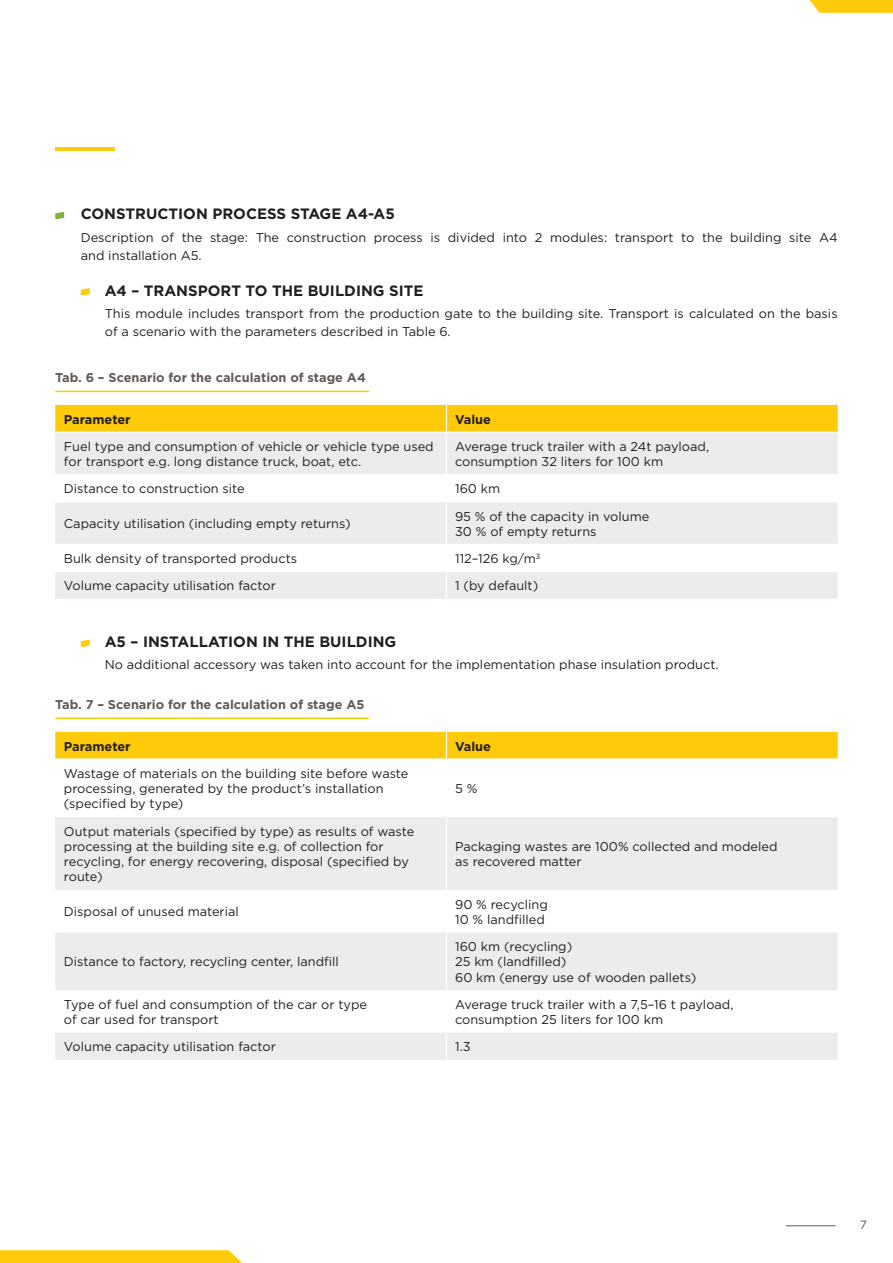
<style>
.page{position:relative;width:893px;height:1263px;background:#fff}
.page>*{position:absolute;margin:0;border:0;box-sizing:border-box;transform-origin:0 0}
.t1{font:700 15px "Gotham";color:#231f20}
.t2{font:12.75px/15.3px "Gotham";color:#231f20}
.t3{font:700 12.75px "Gotham";color:#635a57}
.t4{font:700 12.75px "Gotham";color:#231f20}
.t5{font:12px "Gotham";color:#635a57}
</style>
<div class="page">
<hr style="left:55px;top:147px;width:60px;height:4px;background:#feca0a">
<svg style="left:809px;top:0;width:84px;height:13px"></svg>
<div style="left:55px;top:433px;width:783px;height:166px;background:#edebeb"></div>
<svg style="left:55px;top:475px;width:783px;height:96px"></svg>
<div style="left:55px;top:405px;width:783px;height:26px;background:#feca0a"></div>
<hr style="left:446px;top:433px;width:1px;height:41px;background:#fff">
<hr style="left:55px;top:474px;width:391px;height:1px;background:#fff">
<hr style="left:446px;top:474px;width:392px;height:1px;background:#fff">
<svg style="left:446px;top:475px;width:1px;height:26px"></svg>
<hr style="left:55px;top:501px;width:391px;height:1px;background:#fff">
<hr style="left:446px;top:501px;width:392px;height:1px;background:#fff">
<hr style="left:446px;top:502px;width:1px;height:42px;background:#fff">
<hr style="left:55px;top:544px;width:391px;height:1px;background:#fff">
<hr style="left:446px;top:544px;width:392px;height:1px;background:#fff">
<hr style="left:55px;top:571px;width:391px;height:1px;background:#fff">
<hr style="left:446px;top:571px;width:392px;height:1px;background:#fff">
<svg style="left:446px;top:545px;width:1px;height:54px"></svg>
<hr style="left:55px;top:391px;width:314px;height:1px;background:#feca0a">
<svg style="left:55px;top:817px;width:783px;height:243px;fill:#edebeb"></svg>
<div style="left:55px;top:732px;width:783px;height:26px;background:#feca0a"></div>
<hr style="left:446px;top:817px;width:1px;height:73px;background:#fff">
<hr style="left:446px;top:890px;width:1px;height:42px;background:#fff">
<hr style="left:446px;top:932px;width:1px;height:58px;background:#fff">
<hr style="left:446px;top:990px;width:1px;height:43px;background:#fff">
<svg style="left:446px;top:1033px;width:1px;height:27px"></svg>
<hr style="left:55px;top:717px;width:314px;height:2px;background:#feca0a">
<svg style="left:55px;top:212px;width:9px;height:7px"></svg>
<svg style="left:81px;top:288px;width:9px;height:8px"></svg>
<svg style="left:81px;top:639px;width:9px;height:8px"></svg>
<hr style="left:786px;top:1225px;width:49px;height:1px;background:#635a57">
<svg style="left:0;top:1250px;width:242px;height:13px"></svg>
<p class="t1" style="left:81px;top:204px;width:23px">Construction</p>
<p class="t1" style="left:212px;top:204px;width:12px">process</p>
<p class="t1" style="left:291px;top:204px;width:11px">stage</p>
<p class="t1" style="left:346px;top:204px;width:51px">A4-A5</p>
<p class="t2" style="left:81px;top:228px;width:758px;line-height:18px">Description of the stage: The construction process is divided into 2 modules: transport to the building site A4 and installation A5.</p>
<p class="t1" style="left:105px;top:280px;width:61px">A4 – Transport</p>
<p class="t1" style="left:246px;top:280px;width:38px">to the</p>
<p class="t1" style="left:308px;top:280px;width:11px">building</p>
<p class="t1" style="left:389px;top:280px;width:10px">site</p>
<p class="t2" style="left:105px;top:304px;width:734px;line-height:18px">This module includes transport from the production gate to the building site. Transport is calculated on the basis of a scenario with the parameters described in Table 6.</p>
<p class="t3" style="left:55px;top:369px;width:312px">Tab. 6 – Scenario for the calculation of stage A4</p>
<p class="t4" style="left:64px;top:411px;width:68px">Parameter</p>
<p class="t4" style="left:455px;top:411px;width:37px">Value</p>
<p class="t2" style="left:64px;top:438px;width:371px">Fuel type and consumption of vehicle or vehicle type used for transport e.g. long distance truck, boat, etc.</p>
<p class="t2" style="left:455px;top:438px;width:256px">Average truck trailer with a 24t payload, consumption 32 liters for 100 km</p>
<p class="t2" style="left:64px;top:481px;width:182px">Distance to construction site</p>
<p class="t2" style="left:455px;top:481px;width:47px">160 km</p>
<p class="t2" style="left:64px;top:516px;width:288px">Capacity utilisation (including empty returns)</p>
<p class="t2" style="left:455px;top:508px;width:196px">95 % of the capacity in volume<br>30 % of empty returns</p>
<p class="t2" style="left:64px;top:551px;width:235px">Bulk density of transported products</p>
<p class="t2" style="left:455px;top:551px;width:87px">112–126 kg/m<sup>3</sup></p>
<p class="t2" style="left:64px;top:578px;width:213px">Volume capacity utilisation factor</p>
<p class="t2" style="left:455px;top:578px;width:85px">1 (by default)</p>
<p class="t1" style="left:105px;top:632px;width:55px">A5 – Installation</p>
<p class="t1" style="left:262px;top:632px;width:33px">in the</p>
<p class="t1" style="left:319px;top:632px;width:11px">building</p>
<p class="t2" style="left:105px;top:657px;width:615px">No additional accessory was taken into account for the implementation phase insulation product.</p>
<p class="t3" style="left:55px;top:696px;width:311px">Tab. 7 – Scenario for the calculation of stage A5</p>
<p class="t4" style="left:64px;top:737px;width:68px">Parameter</p>
<p class="t4" style="left:455px;top:737px;width:37px">Value</p>
<p class="t2" style="left:64px;top:765px;width:346px">Wastage of materials on the building site before waste processing, generated by the product’s installation (specified by type)</p>
<p class="t2" style="left:455px;top:780px;width:24px">5 %</p>
<p class="t2" style="left:64px;top:823px;width:352px">Output materials (specified by type) as results of waste processing at the building site e.g. of collection for recycling, for energy recovering, disposal (specified by route)</p>
<p class="t2" style="left:455px;top:838px;width:324px">Packaging wastes are 100% collected and modeled as recovered matter</p>
<p class="t2" style="left:64px;top:904px;width:176px">Disposal of unused material</p>
<p class="t2" style="left:455px;top:896px;width:94px">90 % recycling<br>10 % landfilled</p>
<p class="t2" style="left:64px;top:954px;width:277px">Distance to factory, recycling center, landfill</p>
<p class="t2" style="left:455px;top:939px;width:243px">160 km (recycling)<br>25 km (landfilled)<br>60 km (energy use of wooden pallets)</p>
<p class="t2" style="left:64px;top:996px;width:305px">Type of fuel and consumption of the car or type of car used for transport</p>
<p class="t2" style="left:455px;top:996px;width:280px">Average truck trailer with a 7,5–16 t payload, consumption 25 liters for 100 km</p>
<p class="t2" style="left:64px;top:1039px;width:213px">Volume capacity utilisation factor</p>
<p class="t2" style="left:455px;top:1039px;width:17px">1.3</p>
<p class="t5" style="left:860px;top:1217px;width:9px">7</p>
</div>
